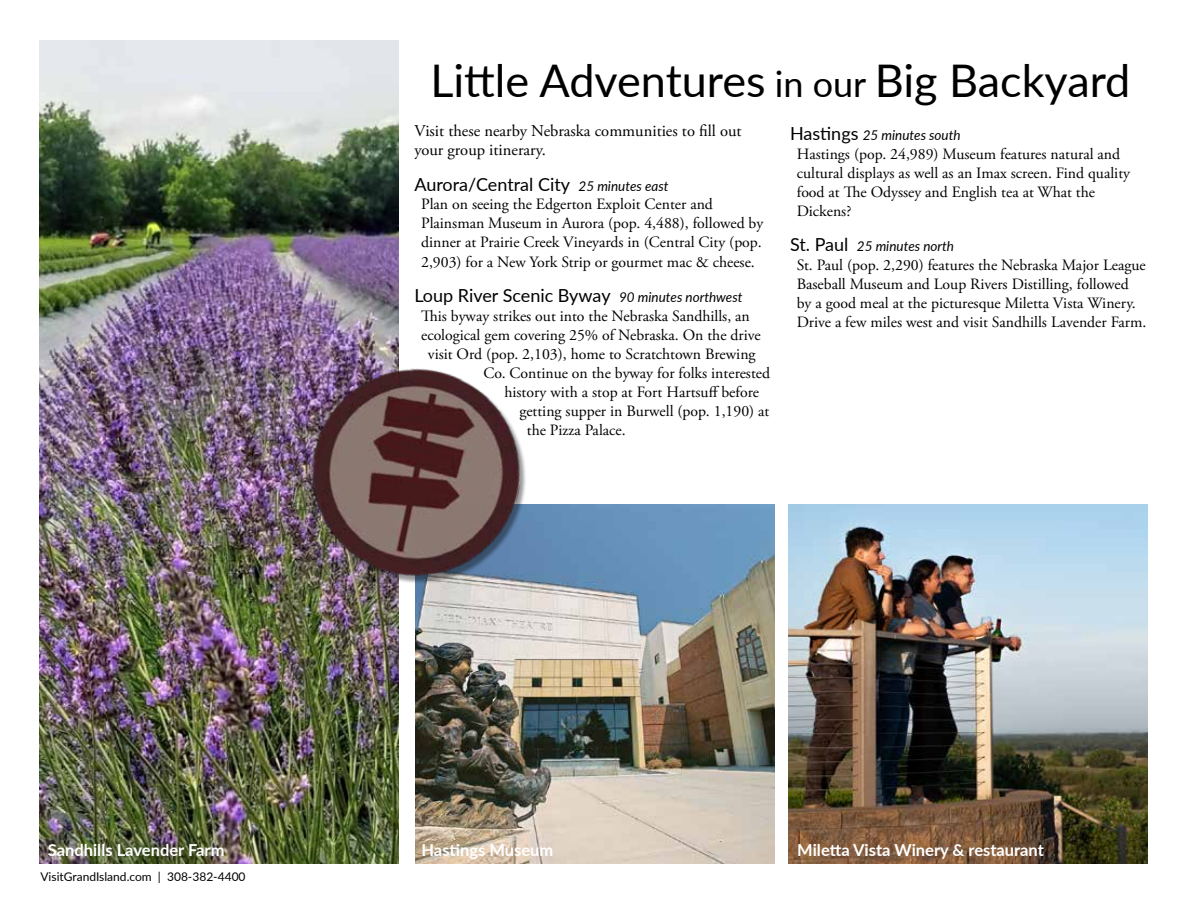
<style>
.page{position:relative;width:1188px;height:918px;background:#fff}
.page>*{position:absolute;margin:0;border:0;box-sizing:border-box;transform-origin:0 0}
.t1{font:45px "Lato";color:#000}
.t2{font:18px "Lato";color:#000}
.t3{font:700 16.5px "Lato";color:#fff}
.t4{font:16.5px/19.8px "Adobe Garamond Pro";color:#000}
.t5{font:15.75px/19.2px "Adobe Garamond Pro";color:#000}
.t6{font:italic 13.5px "Lato";color:#000}
.t7{font:12px "Lato";color:#000}
.s1{font-size:36px}
.s2{font-style:italic;font-size:13.5px}
.s3{font-style:normal;font-size:18px}
</style>
<div class="page">
<img style="left:416px;top:505px;width:359px;height:359px">
<img style="left:40px;top:40px;width:359px;height:823px">
<img style="left:292px;top:348px;width:248px;height:251px">
<img style="left:789px;top:505px;width:359px;height:359px">
<h1 class="t1" style="left:430px;top:48px;width:702px">Little Adventures <span class="s1">in our</span> Big Backyard</h1>
<p class="t4" style="left:414px;top:121px;width:329px">Visit these nearby Nebraska communities to fill out your group itinerary.</p>
<p class="t2" style="left:414px;top:171px;width:256px">Aurora/Central City <span class="s2">25 minutes east</span></p>
<p class="t5" style="left:421px;top:195px;width:344px">Plan on seeing the Edgerton Exploit Center and Plainsman Museum in Aurora (pop. 4,488), followed by dinner at Prairie Creek Vineyards in (Central City (pop.<br>2,903) for a New York Strip or gourmet mac &amp; cheese.</p>
<p class="t2" style="left:414px;top:283px;width:330px">Loup River Scenic Byway <span class="s2">90 minutes northwest</span></p>
<p class="t5" style="left:421px;top:307px;width:330px">This byway strikes out into the Nebraska Sandhills, an</p>
<p class="t5" style="left:421px;top:326px;width:341px">ecological gem covering 25% of Nebraska. On the drive</p>
<p class="t5" style="left:428px;top:345px;width:329px">visit Ord (pop. 2,103), home to Scratchtown Brewing</p>
<p class="t5" style="left:483px;top:364px;width:288px">Co. Continue on the byway for folks interested</p>
<p class="t5" style="left:504px;top:383px;width:256px">history with a stop at Fort Hartsuff before</p>
<p class="t5" style="left:519px;top:401px;width:252px">getting supper in Burwell (pop. 1,190) at</p>
<p class="t5" style="left:527px;top:421px;width:100px">the Pizza Palace.</p>
<p class="t6" style="left:790px;top:126px;width:172px"><span class="s3">Hastings</span> 25 minutes south</p>
<p class="t5" style="left:797px;top:145px;width:335px">Hastings (pop. 24,989) Museum features natural and cultural displays as well as an Imax screen. Find quality food at The Odyssey and English tea at What the Dickens?</p>
<p class="t6" style="left:790px;top:236px;width:166px"><span class="s3">St. Paul</span> 25 minutes north</p>
<p class="t5" style="left:797px;top:256px;width:351px">St. Paul (pop. 2,290) features the Nebraska Major League Baseball Museum and Loup Rivers Distilling, followed by a good meal at the picturesque Miletta Vista Winery.<br>Drive a few miles west and visit Sandhills Lavender Farm.</p>
<p class="t3" style="left:48px;top:838px;width:178px">Sandhills Lavender Farm</p>
<p class="t3" style="left:421px;top:838px;width:133px">Hastings Museum</p>
<p class="t3" style="left:797px;top:838px;width:248px">Miletta Vista Winery &amp; restaurant</p>
<p class="t7" style="left:40px;top:868px;width:207px">VisitGrandIsland.com | 308-382-4400</p>
</div>
